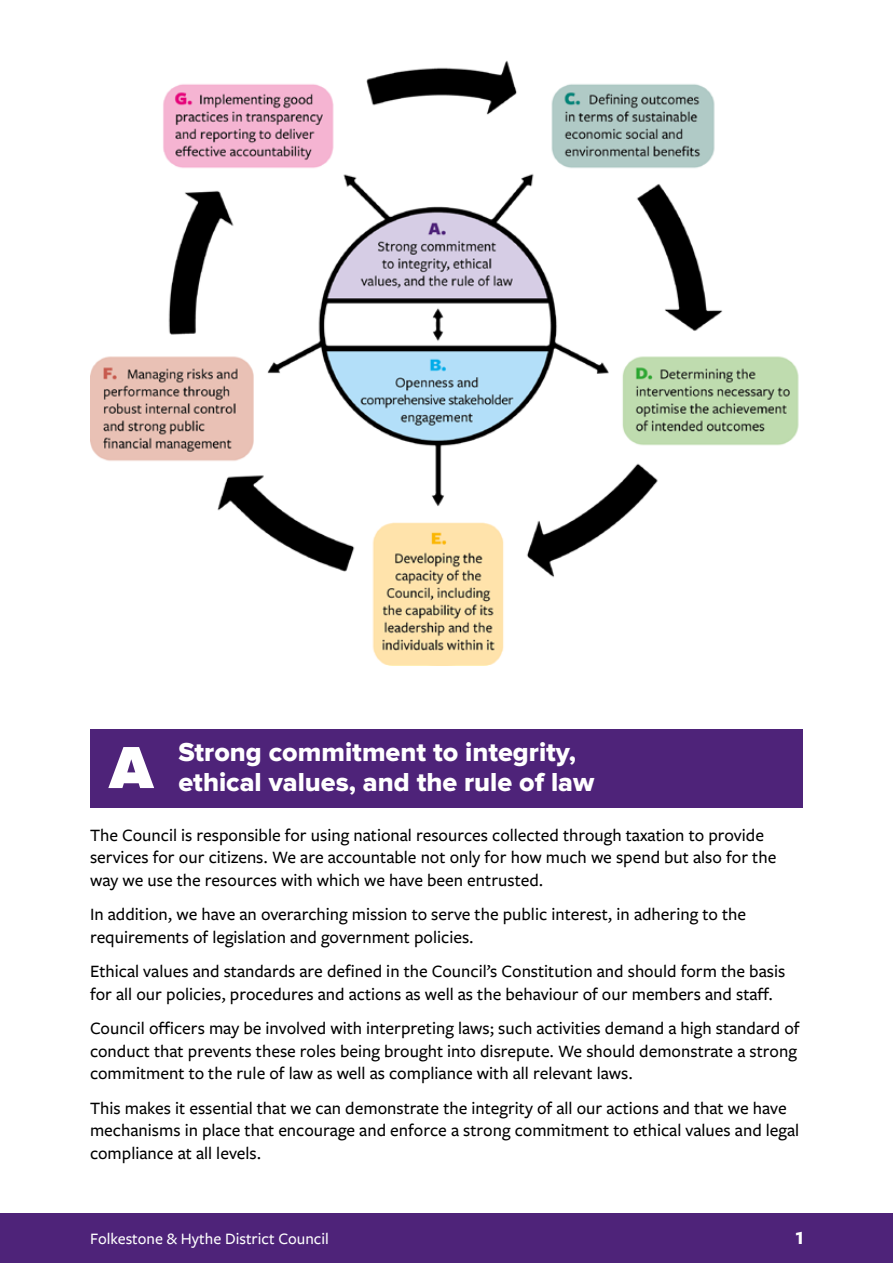
<style>
.page{position:relative;width:893px;height:1263px;background:#fff}
.page>*{position:absolute;margin:0;border:0;box-sizing:border-box;transform-origin:0 0}
.t1{font:900 61.5px "Proxima Nova";color:#fff}
.t2{font:27px/30px "Proxima Nova Extrabld";color:#fff}
.t3{font:700 19.5px "Freight Sans Pro";color:#fff}
.t4{font:500 18px/22.5px "Freight Sans Pro";color:#000}
.t5{font:500 16.5px "Freight Sans Pro";color:#fff}
</style>
<div class="page">
<div style="left:0;top:1213px;width:893px;height:50px;background:#4e2379"></div>
<img style="left:90px;top:60px;width:709px;height:605px">
<div style="left:90px;top:729px;width:713px;height:78px;background:#4e2379"></div>
<h2 class="t2" style="left:178px;top:738px;width:417px">Strong commitment to integrity, ethical values, and the rule of law</h2>
<p class="t4" style="left:90px;top:823px;width:688px">The Council is responsible for using national resources collected through taxation to provide services for our citizens. We are accountable not only for how much we spend but also for the way we use the resources with which we have been entrusted.</p>
<p class="t4" style="left:90px;top:902px;width:658px">In addition, we have an overarching mission to serve the public interest, in adhering to the requirements of legislation and government policies.</p>
<p class="t4" style="left:90px;top:959px;width:697px">Ethical values and standards are defined in the Council’s Constitution and should form the basis for all our policies, procedures and actions as well as the behaviour of our members and staff.</p>
<p class="t4" style="left:90px;top:1016px;width:711px">Council officers may be involved with interpreting laws; such activities demand a high standard of conduct that prevents these roles being brought into disrepute. We should demonstrate a strong commitment to the rule of law as well as compliance with all relevant laws.</p>
<p class="t4" style="left:90px;top:1096px;width:711px">This makes it essential that we can demonstrate the integrity of all our actions and that we have mechanisms in place that encourage and enforce a strong commitment to ethical values and legal compliance at all levels.</p>
<h1 class="t1" style="left:109px;top:739px;width:45px">A</h1>
<p class="t5" style="left:90px;top:1227px;width:240px">Folkestone &amp; Hythe District Council</p>
<p class="t3" style="left:795px;top:1224px;width:11px">1</p>
</div>
